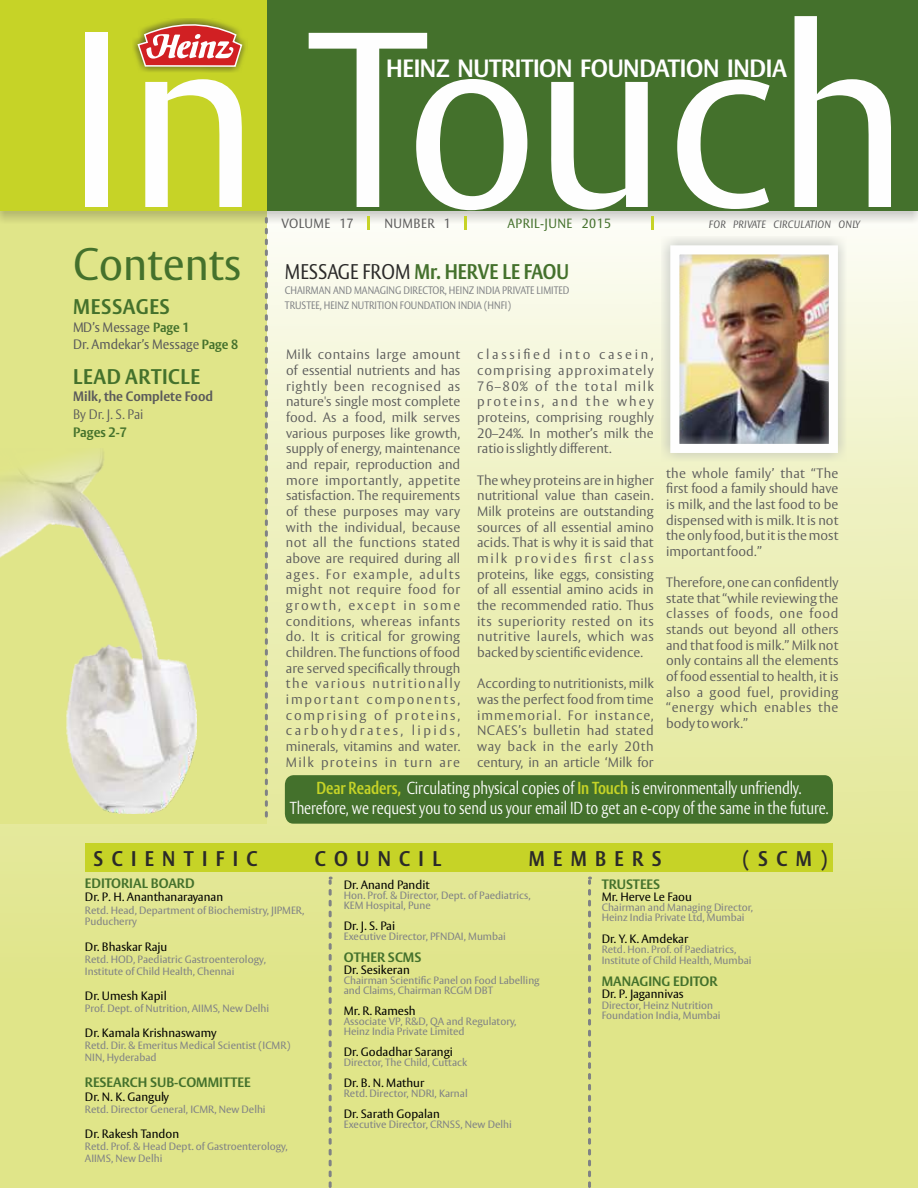
<style>
.page{position:relative;width:918px;height:1188px;background:#fff}
.page>*{position:absolute;margin:0;border:0;box-sizing:border-box;transform-origin:0 0}
.t1{font:246.6px "ASSA Vesta";color:#fefefe;scale:.95 1}
.t2{font:45.15px "ASSA Vesta";color:#44712c;scale:.95 1}
.t3{font:700 24.75px "ASSA Vesta";letter-spacing:-.015em;color:#fff;scale:.95 1}
.t4{font:700 21px "ASSA Vesta";letter-spacing:.44em;color:#2b2a29;scale:.9 1}
.t5{font:700 21px "ASSA Vesta";color:#44712c;scale:.88 1}
.t6{font:700 21px "ASSA Vesta";letter-spacing:.03em;color:#44712c;scale:.95 1}
.t7{font:300 17.25px/20.5px "ASSA Vesta";letter-spacing:-.005em;color:#fff;text-align:center;scale:.8 1}
.t8{font:300 13.5px/15.6px "ASSA Vesta";color:#5b5b5b;text-align:justify}
.t9{font:700 13.5px "ASSA Vesta";color:#44712c}
.t10{font:13.5px/17.4px "ASSA Vesta";color:#5b5b5b;scale:.95 1}
.t11{font:700 13.5px "ASSA Vesta";color:#5b5b5b;scale:.95 1}
.t12{font:300 13.5px "ASSA Vesta";color:#5b5b5b;scale:.95 1}
.t13{font:700 13.5px "ASSA Vesta";color:#45722c;scale:.95 1}
.t14{font:13.2px "ASSA Vesta";letter-spacing:.035em;color:#5b5b5b;scale:.95 1}
.t15{font:13.2px "ASSA Vesta";letter-spacing:.035em;color:#44712c;scale:.95 1}
.t16{font:12px "ASSA Vesta";color:#000}
.t17{font:10.8px/15px "ASSA Vesta";color:#808285;scale:.88 1}
.t18{font:10.5px/11.9px "ASSA Vesta";color:#808285}
.t19{font:italic 10.5px "ASSA Vesta";letter-spacing:.035em;color:#5b5b5b;scale:.95 1}
.s1{font-weight:700;font-size:13.2px;color:#44712c}
.s2{font-weight:400;color:#2b2a29}
.s3{font-weight:700;color:#c5d327}
</style>
<div class="page">
<img style="left:0;top:223px;width:918px;height:965px">
<div style="left:0;top:210px;width:266px;height:614px;background:#e0e589"></div>
<img style="left:0;top:452px;width:197px;height:361px">
<img style="left:0;top:210px;width:918px;height:13px">
<div style="left:85px;top:843px;width:748px;height:28px;background:#c6d327"></div>
<svg style="left:329px;top:877px;width:3px;height:311px"></svg>
<svg style="left:588px;top:877px;width:3px;height:311px"></svg>
<div style="left:285px;top:775px;width:548px;height:49px;background:#44712c"></div>
<div style="left:242px;top:0;width:676px;height:210px;background:#44712c"></div>
<div style="left:0;top:0;width:266px;height:210px;background:#c6d327"></div>
<img style="left:662px;top:237px;width:184px;height:224px">
<div style="left:670px;top:245px;width:168px;height:208px;border:9px solid #fefefe"></div>
<svg style="left:263px;top:212px;width:6px;height:613px"></svg>
<hr style="left:367px;top:216px;width:3px;height:14px;background:#c6d327">
<hr style="left:464px;top:216px;width:3px;height:14px;background:#c6d327">
<svg style="left:651px;top:216px;width:2px;height:14px"></svg>
<img style="left:133px;top:19px;width:113px;height:53px">
<svg style="left:137px;top:21px;width:106px;height:47px;background:#d17e5e"></svg>
<h1 class="t1" style="left:65px;top:16px;width:889px">In Touch</h1>
<h3 class="t3" style="left:386px;top:57px;width:423px">HEINZ NUTRITION FOUNDATION INDIA</h3>
<h2 class="t2" style="left:73px;top:245px;width:178px">Contents</h2>
<h3 class="t6" style="left:73px;top:298px;width:103px">MESSAGES</h3>
<p class="t10" style="left:73px;top:319px;width:175px">M ’s Message <span class="s1">Page 1<br></span>Dr. Amdekar’s Message <span class="s1">Page 8</span></p>
<h3 class="t6" style="left:73px;top:368px;width:135px">LEAD ARTICLE</h3>
<p class="t11" style="left:73px;top:391px;width:149px">Milk, the Complete Food</p>
<p class="t12" style="left:73px;top:408px;width:76px">By Dr. J. S. Pai</p>
<p class="t13" style="left:73px;top:426px;width:58px">Pages 2-7</p>
<p class="t10" style="left:83px;top:320px;width:11px">D</p>
<p class="t14" style="left:281px;top:217px;width:78px">VOLUME 17</p>
<p class="t14" style="left:384px;top:217px;width:72px">NUMBER 1</p>
<p class="t15" style="left:508px;top:217px;width:111px">APRIL-JUNE 2015</p>
<p class="t19" style="left:709px;top:220px;width:161px">FOR PRIVATE CIRCULATION ONLY</p>
<h3 class="t5" style="left:285px;top:263px;width:324px"><span class="s2">MESSAGE FROM</span> Mr. HERVE LE FAOU</h3>
<p class="t17" style="left:285px;top:284px;width:325px">CHAIRMAN AND MANAGING DIRECTOR, HEINZ INDIA PRIVATE LIMITED<br>TRUSTEE, HEINZ NUTRITION FOUNDATION INDIA (HNFI)</p>
<p class="t8" style="left:286px;top:348px;width:176px">Milk contains large amount of essential nutrients and has rightly been recognised as nature's single most complete food. As a food, milk serves various purposes like growth, supply of energy, maintenance and repair, reproduction and more importantly, appetite satisfaction. The requirements of these purposes may vary with the individual, because not all the functions stated above are required during all ages. For example, adults might not require food for growth, except in some conditions, whereas infants do. It is critical for growing children. The functions of food are served specifically through the various nutritionally important components, comprising of proteins, carbohydrates, lipids, minerals, vitamins and water.<br>Milk proteins in turn are</p>
<p class="t8" style="left:477px;top:348px;width:178px">classified into casein, comprising approximately 76–80% of the total milk proteins, and the whey proteins, comprising roughly 20–24%. In mother’s milk the ratio is slightly different.</p>
<p class="t8" style="left:477px;top:473px;width:178px">The whey proteins are in higher nutritional value than casein.<br>Milk proteins are outstanding sources of all essential amino acids. That is why it is said that milk provides first class proteins, like eggs, consisting of all essential amino acids in the recommended ratio. Thus its superiority rested on its nutritive laurels, which was backed by scientific evidence.</p>
<p class="t8" style="left:477px;top:677px;width:178px">According to nutritionists, milk was the perfect food from time immemorial. For instance, NCAES’s bulletin had stated way back in the early 20th century, in an article ‘Milk for</p>
<p class="t8" style="left:666px;top:466px;width:174px">the whole family’ that “The first food a family should have is milk, and the last food to be dispensed with is milk. It is not the only food, but it is the most important food.”</p>
<p class="t8" style="left:666px;top:576px;width:174px">Therefore, one can confidently state that “while reviewing the classes of foods, one food stands out beyond all others and that food is milk.” Milk not only contains all the elements of food essential to health, it is also a good fuel, providing “energy which enables the body to work.”</p>
<p class="t7" style="left:290px;top:779px;width:675px"><span class="s3">Dear Readers,</span> Circulating physical copies of <span class="s3">In Touch</span> is environmentally unfriendly.<br>Therefore, we request you to send us your email ID to get an e-copy of the same in the future.</p>
<h3 class="t4" style="left:94px;top:849px;width:184px">SCIENTIFIC</h3>
<h3 class="t4" style="left:315px;top:849px;width:142px">COUNCIL</h3>
<h3 class="t4" style="left:529px;top:849px;width:149px">MEMBERS</h3>
<h3 class="t4" style="left:743px;top:849px;width:96px">(SCM)</h3>
<p class="t9" style="left:85px;top:877px;width:111px">EDITORIAL BOARD</p>
<p class="t16" style="left:85px;top:892px;width:140px">Dr. P. H. Ananthanarayanan</p>
<p class="t18" style="left:85px;top:905px;width:221px">Retd. Head, Department of Biochemistry, JIPMER,<br>Puducherry</p>
<p class="t16" style="left:85px;top:941px;width:84px">Dr. Bhaskar Raju</p>
<p class="t18" style="left:85px;top:954px;width:182px">Retd. HOD, Paediatric Gastroenterology,<br>Institute of Child Health, Chennai</p>
<p class="t16" style="left:85px;top:990px;width:83px">Dr. Umesh Kapil</p>
<p class="t18" style="left:85px;top:1003px;width:186px">Prof. Dept. of Nutrition, AIIMS, New Delhi</p>
<p class="t16" style="left:85px;top:1027px;width:133px">Dr. Kamala Krishnaswamy</p>
<p class="t18" style="left:85px;top:1040px;width:207px">Retd. Dir. &amp; Emeritus Medical Scientist (ICMR)<br>NIN, Hyderabad</p>
<p class="t9" style="left:85px;top:1077px;width:167px">RESEARCH SUB-COMMITTEE</p>
<p class="t16" style="left:85px;top:1092px;width:85px">Dr. N. K. Ganguly</p>
<p class="t18" style="left:85px;top:1104px;width:182px">Retd. Director General, ICMR, New Delhi</p>
<p class="t16" style="left:85px;top:1129px;width:96px">Dr. Rakesh Tandon</p>
<p class="t18" style="left:85px;top:1142px;width:204px">Retd. Prof. &amp; Head Dept. of Gastroenterology,<br>AIIMS, New Delhi</p>
<p class="t16" style="left:344px;top:880px;width:87px">Dr. Anand Pandit</p>
<p class="t18" style="left:344px;top:891px;width:188px;line-height:9.9px">Hon. Prof. &amp; Director, Dept. of Paediatrics,<br>KEM Hospital, Pune</p>
<p class="t16" style="left:344px;top:921px;width:53px">Dr. J. S. Pai</p>
<p class="t18" style="left:344px;top:931px;width:164px">Executive Director, PFNDAI, Mumbai</p>
<p class="t9" style="left:344px;top:952px;width:79px">OTHER SCMS</p>
<p class="t16" style="left:344px;top:965px;width:67px">Dr. Sesikeran</p>
<p class="t18" style="left:344px;top:976px;width:197px;line-height:9.9px">Chairman Scientific Panel on Food Labelling and Claims, Chairman RCGM DBT</p>
<p class="t16" style="left:344px;top:1006px;width:73px">Mr. R. Ramesh</p>
<p class="t18" style="left:344px;top:1017px;width:174px;line-height:9.9px">Associate VP, R&amp;D, QA and Regulatory,<br>Heinz India Private Limited</p>
<p class="t16" style="left:344px;top:1047px;width:111px">Dr. Godadhar Sarangi</p>
<p class="t18" style="left:344px;top:1057px;width:125px">Director, The Child, Cuttack</p>
<p class="t16" style="left:344px;top:1078px;width:82px">Dr. B. N. Mathur</p>
<p class="t18" style="left:344px;top:1089px;width:125px">Retd. Director, NDRI, Karnal</p>
<p class="t16" style="left:344px;top:1109px;width:97px">Dr. Sarath Gopalan</p>
<p class="t18" style="left:344px;top:1120px;width:169px">Executive Director, CRNSS, New Delhi</p>
<p class="t9" style="left:602px;top:879px;width:60px">TRUSTEES</p>
<p class="t16" style="left:602px;top:892px;width:92px">Mr. Herve Le Faou</p>
<p class="t18" style="left:602px;top:903px;width:153px;line-height:10.2px">Chairman and Managing Director,<br>Heinz India Private Ltd, Mumbai</p>
<p class="t16" style="left:602px;top:934px;width:88px">Dr. Y. K. Amdekar</p>
<p class="t18" style="left:602px;top:945px;width:151px;line-height:10.2px">Retd. Hon. Prof. of Paediatrics,<br>Institute of Child Health, Mumbai</p>
<p class="t9" style="left:602px;top:976px;width:117px">MANAGING EDITOR</p>
<p class="t16" style="left:602px;top:989px;width:83px">Dr. P. Jagannivas</p>
<p class="t18" style="left:602px;top:1001px;width:120px;line-height:10.2px">Director, Heinz Nutrition<br>Foundation India, Mumbai</p>
</div>
